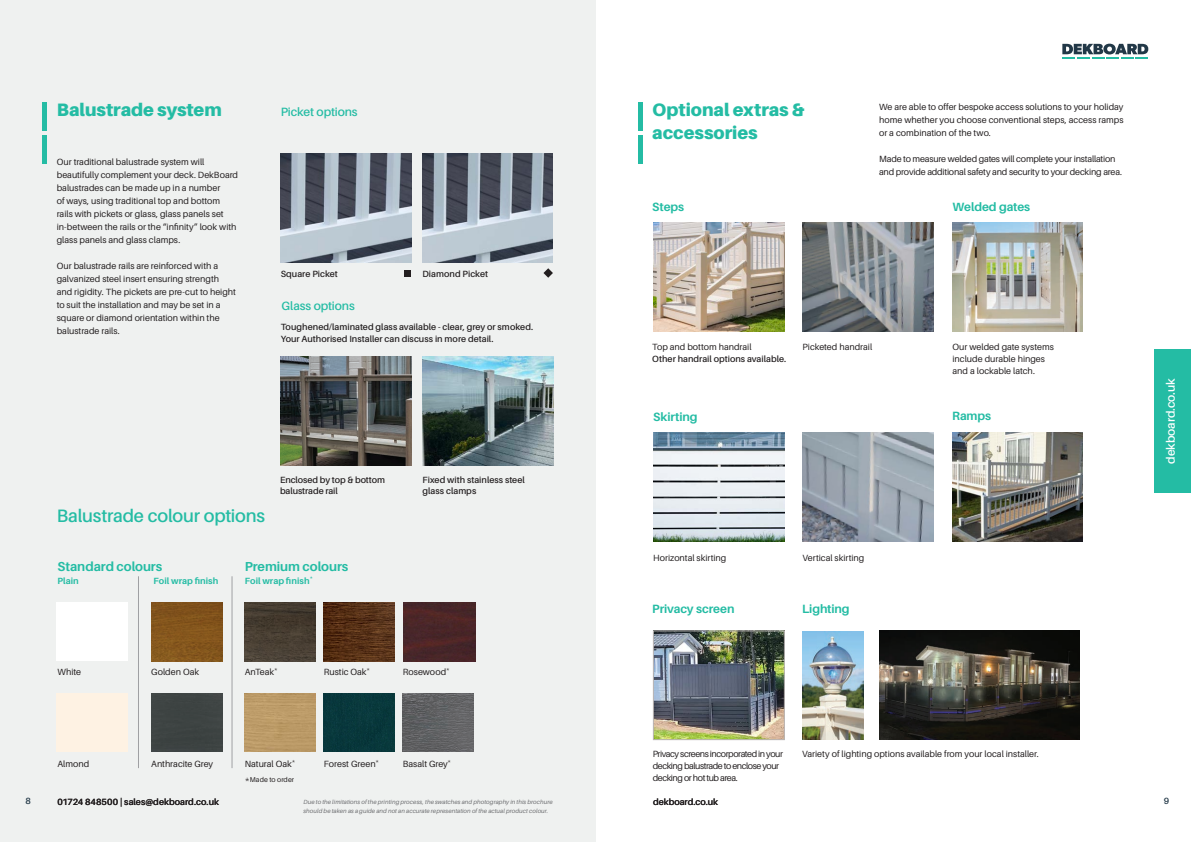
<style>
.page{position:relative;width:1191px;height:842px;background:#fff}
.page>*{position:absolute;margin:0;border:0;box-sizing:border-box;transform-origin:0 0}
.Bold_Main{font:900 18px/23px "Aileron";letter-spacing:-.005em;color:#24bca4}
.t1{font:600 18px "Aileron";letter-spacing:-.01em;color:#24bca4}
.t2{font:700 13px "Aileron";letter-spacing:-.005em;color:#24bca4}
.t3{font:700 12px "Aileron";letter-spacing:-.005em;color:#24bca4}
.t4{font:600 12px "Aileron";letter-spacing:-.005em;color:#24bca4}
.t5{font:600 12px "Aileron";letter-spacing:-.01em;color:#fff}
.t6{font:9px/13px "Aileron";letter-spacing:-.005em;color:#231f20}
.t7{font:600 9px/11px "Aileron";color:#231f20}
.t8{font:9px/12px "Aileron";letter-spacing:-.05em;color:#231f20}
.t9{font:700 9px "Aileron";letter-spacing:.005em;color:#24bca4}
.t10{font:600 9px "Aileron";color:#223847}
.t11{font:7px "Aileron";letter-spacing:.01em;color:#231f20}
.t12{font:italic 6px "Aileron";letter-spacing:.015em;color:#6c6d70}
.t13{font:700 5.2px "Aileron";color:#24bca4}
.s1{font-size:9px}
</style>
<div class="page">
<div style="left:0;top:0;width:595px;height:842px;background:#eff1f0"></div>
<hr style="left:43px;top:103px;width:4px;height:28px;background:#24bca4">
<hr style="left:43px;top:135px;width:4px;height:29px;background:#24bca4">
<img style="left:151px;top:603px;width:71px;height:58px">
<div style="left:151px;top:693px;width:71px;height:59px;background:#3e4443"></div>
<img style="left:245px;top:603px;width:71px;height:58px">
<div style="left:245px;top:693px;width:71px;height:59px;background:#bc9b68"></div>
<img style="left:324px;top:603px;width:71px;height:58px">
<div style="left:324px;top:693px;width:71px;height:59px;background:#08383c"></div>
<img style="left:403px;top:693px;width:71px;height:59px">
<img style="left:404px;top:603px;width:71px;height:58px">
<div style="left:57px;top:603px;width:71px;height:58px;background:#fff"></div>
<div style="left:57px;top:693px;width:71px;height:59px;background:#fef2e3"></div>
<img style="left:422px;top:153px;width:131px;height:109px">
<hr style="left:138px;top:576px;width:1px;height:192px;background:#9fa0a3">
<hr style="left:232px;top:576px;width:1px;height:192px;background:#9fa0a3">
<img style="left:281px;top:153px;width:130px;height:109px">
<img style="left:422px;top:357px;width:131px;height:109px">
<div style="left:404px;top:270px;width:7px;height:7px;background:#231f20"></div>
<svg style="left:543px;top:268px;width:10px;height:10px"></svg>
<img style="left:281px;top:357px;width:130px;height:109px">
<hr style="left:638px;top:103px;width:4px;height:28px;background:#24bca4">
<hr style="left:638px;top:135px;width:4px;height:29px;background:#24bca4">
<img style="left:653px;top:223px;width:131px;height:109px">
<img style="left:802px;top:223px;width:131px;height:109px">
<img style="left:952px;top:223px;width:130px;height:109px">
<img style="left:952px;top:432px;width:130px;height:109px">
<svg style="left:1062px;top:43px;width:86px;height:16px"></svg>
<div style="left:1155px;top:349px;width:36px;height:144px;background:#24bca4"></div>
<img style="left:802px;top:432px;width:131px;height:109px">
<img style="left:653px;top:432px;width:131px;height:109px">
<img style="left:655px;top:633px;width:127px;height:105px">
<div style="left:653px;top:631px;width:131px;height:109px;border:1px solid #bab5b4"></div>
<img style="left:879px;top:631px;width:200px;height:109px">
<img style="left:802px;top:631px;width:61px;height:108px">
<p class="Bold_Main" style="left:57px;top:98px;width:167px">Balustrade system</p>
<p class="t4" style="left:281px;top:105px;width:78px">Picket options</p>
<p class="t6" style="left:57px;top:155px;width:183px">Our traditional balustrade system will beautifully complement your deck. DekBoard balustrades can be made up in a number<br>of ways, using traditional top and bottom rails with pickets or glass, glass panels set in-between the rails or the “infinity” look with glass panels and glass clamps.</p>
<p class="t6" style="left:57px;top:259px;width:181px">Our balustrade rails are reinforced with a galvanized steel insert ensuring strength and rigidity. The pickets are pre-cut to height to suit the installation and may be set in a square or diamond orientation within the balustrade rails.</p>
<p class="t7" style="left:281px;top:269px;width:59px">Square Picket</p>
<p class="t7" style="left:422px;top:268px;width:67px">Diamond Picket</p>
<p class="t4" style="left:281px;top:299px;width:75px">Glass options</p>
<p class="t7" style="left:281px;top:322px;width:254px">Toughened/laminated glass available - clear, grey or smoked.</p>
<p class="t7" style="left:281px;top:334px;width:214px">Your Authorised Installer can discuss in more detail.</p>
<p class="t1" style="left:57px;top:506px;width:210px">Balustrade colour options</p>
<p class="t7" style="left:280px;top:475px;width:106px">Enclosed by top &amp; bottom balustrade rail</p>
<p class="t7" style="left:422px;top:475px;width:104px">Fixed with stainless steel glass clamps</p>
<p class="t2" style="left:57px;top:560px;width:106px">Standard colours</p>
<p class="t9" style="left:57px;top:576px;width:23px">Plain</p>
<p class="t9" style="left:153px;top:576px;width:66px">Foil wrap finish</p>
<p class="t2" style="left:245px;top:560px;width:105px">Premium colours</p>
<p class="t9" style="left:245px;top:576px;width:66px">Foil wrap finish</p>
<p class="t13" style="left:310px;top:575px;width:5px">*</p>
<p class="t6" style="left:57px;top:665px;width:25px">White</p>
<p class="t6" style="left:151px;top:665px;width:49px">Golden Oak</p>
<p class="t6" style="left:245px;top:665px;width:34px">AnTeak<sup>*</sup></p>
<p class="t6" style="left:324px;top:665px;width:48px">Rustic Oak<sup>*</sup></p>
<p class="t6" style="left:403px;top:665px;width:48px">Rosewood<sup>*</sup></p>
<p class="t6" style="left:57px;top:757px;width:33px">Almond</p>
<p class="t6" style="left:151px;top:757px;width:63px">Anthracite Grey</p>
<p class="t6" style="left:245px;top:757px;width:52px">Natural Oak<sup>*</sup></p>
<p class="t6" style="left:324px;top:757px;width:57px">Forest Green<sup>*</sup></p>
<p class="t6" style="left:403px;top:757px;width:50px">Basalt Grey<sup>*</sup></p>
<p class="t11" style="left:245px;top:776px;width:51px"><span class="s1">*</span>Made to order</p>
<p class="Bold_Main" style="left:652px;top:98px;width:154px">Optional extras &amp; accessories</p>
<p class="t6" style="left:879px;top:100px;width:246px;text-align:justify">We are able to offer bespoke access solutions to your holiday home whether you choose conventional steps, access ramps or a combination of the two.</p>
<p class="t6" style="left:879px;top:152px;width:244px">Made to measure welded gates will complete your installation and provide additional safety and security to your decking area.</p>
<p class="t3" style="left:652px;top:200px;width:34px">Steps</p>
<p class="t3" style="left:952px;top:200px;width:79px">Welded gates</p>
<p class="t6" style="left:652px;top:341px;width:101px">Top and bottom handrail</p>
<p class="t7" style="left:652px;top:354px;width:136px">Other handrail options available.</p>
<p class="t6" style="left:802px;top:341px;width:71px">Picketed handrail</p>
<p class="t3" style="left:653px;top:410px;width:46px">Skirting</p>
<p class="t6" style="left:653px;top:551px;width:75px">Horizontal skirting</p>
<p class="t6" style="left:802px;top:551px;width:63px">Vertical skirting</p>
<p class="t3" style="left:652px;top:602px;width:84px">Privacy screen</p>
<p class="t3" style="left:802px;top:602px;width:49px">Lighting</p>
<p class="t6" style="left:952px;top:340px;width:103px">Our welded gate systems</p>
<p class="t6" style="left:952px;top:352px;width:94px">include durable hinges</p>
<p class="t6" style="left:952px;top:364px;width:84px">and a lockable latch.</p>
<p class="t3" style="left:952px;top:409px;width:41px">Ramps</p>
<p class="t5" style="left:1164px;top:464px;width:87px;rotate:-90deg">dekboard.co.uk</p>
<p class="t8" style="left:652px;top:748px;width:132px">Privacy screens incorporated in your</p>
<p class="t6" style="left:802px;top:748px;width:238px">Variety of lighting options available from your local installer.</p>
<p class="t8" style="left:652px;top:760px;width:128px">decking balustrade to enclose your decking or hot tub area.</p>
<p class="t7" style="left:57px;top:796px;width:163px">01724 848500 | sales@dekboard.co.uk</p>
<p class="t7" style="left:653px;top:796px;width:67px">dekboard.co.uk</p>
<p class="t10" style="left:26px;top:796px;width:7px">8</p>
<p class="t12" style="left:303px;top:799px;width:251px">Due to the limitations of the printing process, the swatches and photography in this brochure</p>
<p class="t10" style="left:1163px;top:796px;width:7px">9</p>
<p class="t12" style="left:303px;top:808px;width:246px">should be taken as a guide and not an accurate representation of the actual product colour.</p>
</div>
